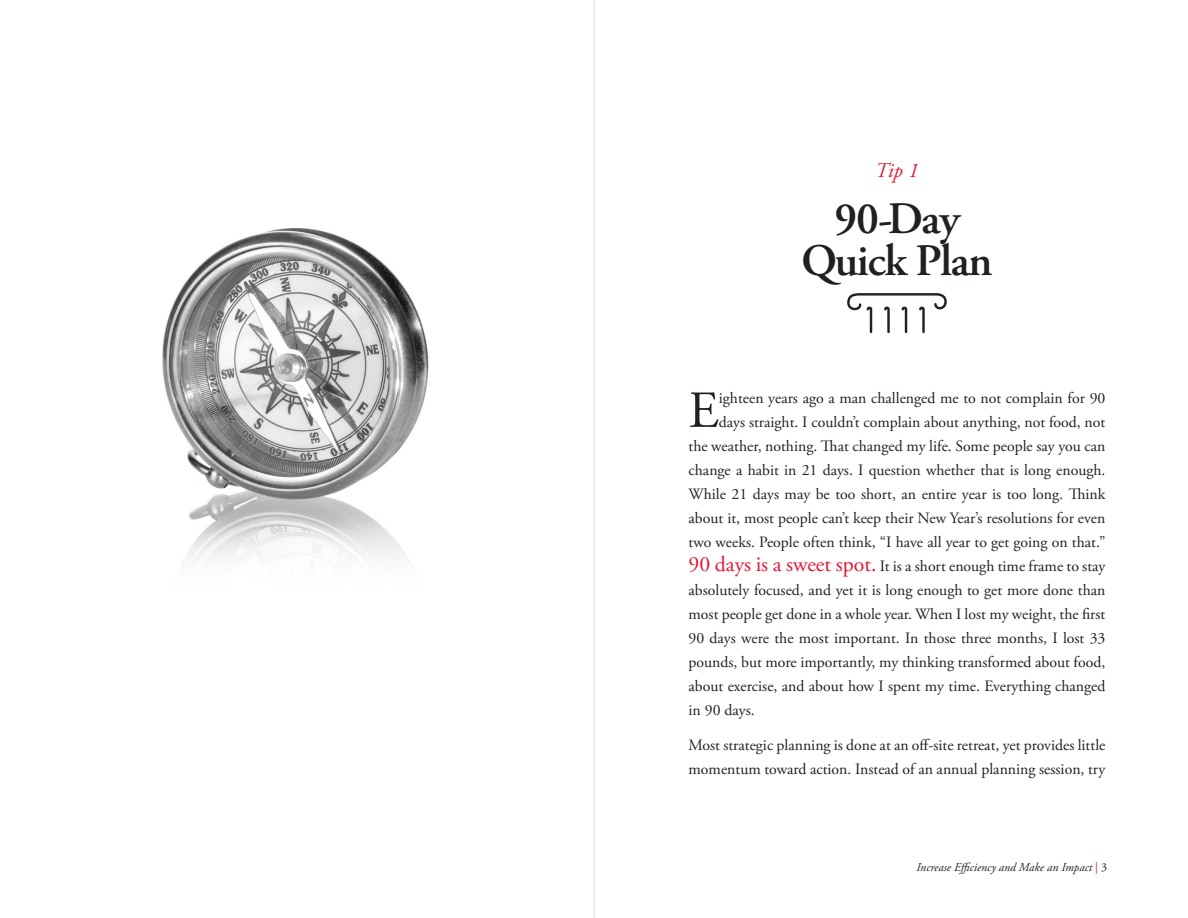
<style>
.page{position:relative;width:1188px;height:918px;background:#fff}
.page>*{position:absolute;margin:0;border:0;box-sizing:border-box;transform-origin:0 0}
.body-first{font:51.9px "Adobe Garamond Pro";color:#231f20}
.Tip{font:600 45px "Adobe Garamond Pro";letter-spacing:-.025em;color:#231f20}
.tip{font:italic 21px "Adobe Garamond Pro";color:#e51836}
.body-first-2{font:15.75px "Adobe Garamond Pro";color:#231f20}
.body-reg{font:15.75px/24px "Adobe Garamond Pro";color:#231f20}
.body-sm{font:italic 12px "Adobe Garamond Pro";color:#231f20}
.s1{font-size:21.75px;color:#e51836}
.s2{font-style:normal;color:#e51836}
.s3{font-style:normal}
</style>
<div class="page">
<hr style="left:593px;top:0;width:2px;height:918px;background:#e6e7e9">
<img style="left:162px;top:228px;width:267px;height:333px">
<svg style="left:847px;top:293px;width:100px;height:41px"></svg>
<p class="tip" style="left:875px;top:158px;width:45px">Tip 1</p>
<p class="Tip" style="left:834px;top:193px;width:127px">90-Day</p>
<p class="Tip" style="left:801px;top:235px;width:193px">Quick Plan</p>
<p class="body-first" style="left:689px;top:379px;width:32px">E</p>
<p class="body-first-2" style="left:719px;top:388px;width:388px">ighteen years ago a man challenged me to not complain for 90</p>
<p class="body-first-2" style="left:719px;top:412px;width:388px">days straight. I couldn’t complain about anything, not food, not</p>
<p class="body-first-2" style="left:689px;top:436px;width:418px">the weather, nothing. That changed my life. Some people say you can</p>
<p class="body-first-2" style="left:689px;top:460px;width:418px">change a habit in 21 days. I question whether that is long enough.</p>
<p class="body-first-2" style="left:689px;top:484px;width:418px">While 21 days may be too short, an entire year is too long. Think</p>
<p class="body-first-2" style="left:689px;top:508px;width:418px">about it, most people can’t keep their New Year’s resolutions for even</p>
<p class="body-first-2" style="left:689px;top:532px;width:418px">two weeks. People often think, “I have all year to get going on that.”</p>
<p class="body-first-2" style="left:689px;top:556px;width:418px"><span class="s1">90 days is a sweet spot.</span> It is a short enough time frame to stay</p>
<p class="body-first-2" style="left:689px;top:580px;width:418px">absolutely focused, and yet it is long enough to get more done than</p>
<p class="body-first-2" style="left:689px;top:604px;width:418px">most people get done in a whole year. When I lost my weight, the first</p>
<p class="body-first-2" style="left:689px;top:628px;width:418px">90 days were the most important. In those three months, I lost 33</p>
<p class="body-first-2" style="left:689px;top:652px;width:418px">pounds, but more importantly, my thinking transformed about food,</p>
<p class="body-first-2" style="left:689px;top:676px;width:418px">about exercise, and about how I spent my time. Everything changed</p>
<p class="body-first-2" style="left:689px;top:700px;width:68px">in 90 days.</p>
<p class="body-reg" style="left:689px;top:733px;width:418px">Most strategic planning is done at an off-site retreat, yet provides little momentum toward action. Instead of an annual planning session, try</p>
<p class="body-sm" style="left:917px;top:860px;width:192px">Increase Efficiency and Make an Impact <span class="s2">|</span> <span class="s3">3</span></p>
</div>
